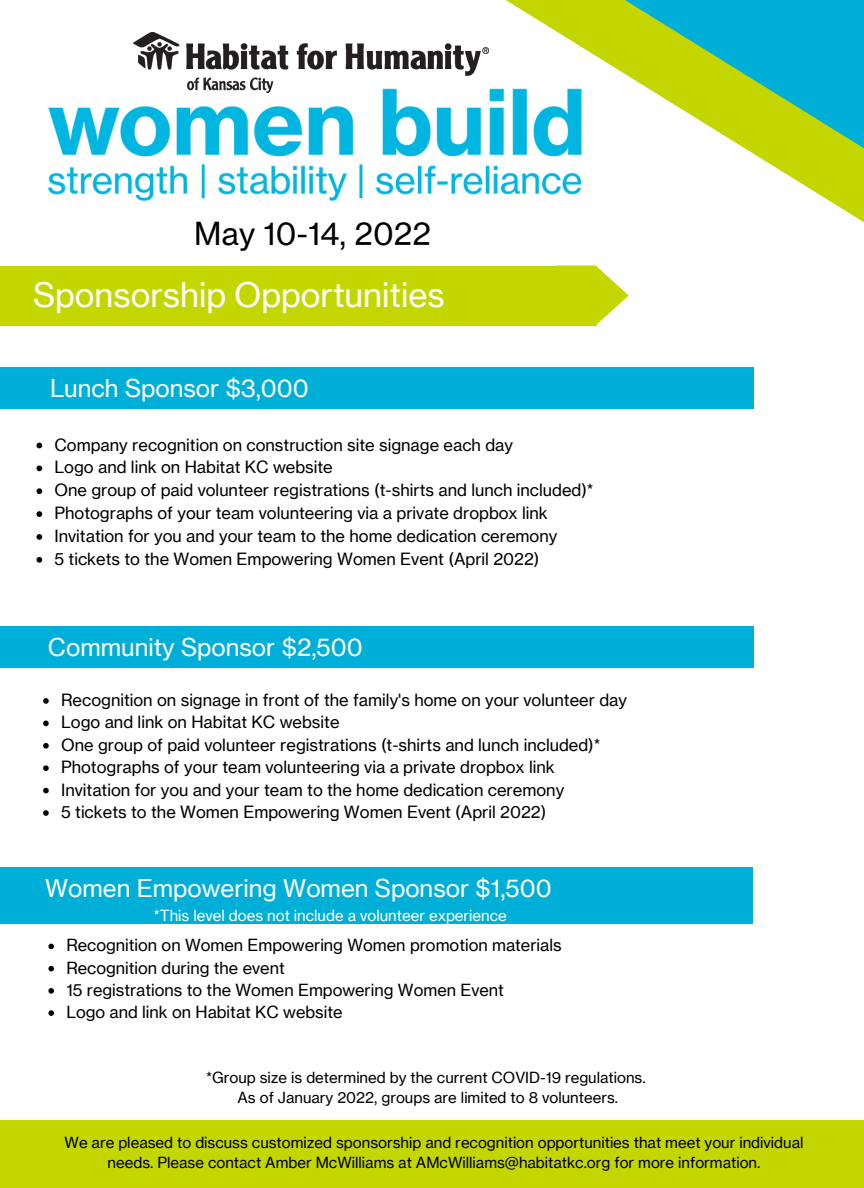
<style>
.page{position:relative;width:864px;height:1188px;background:#fff}
.page>*{position:absolute;margin:0;border:0;box-sizing:border-box;transform-origin:0 0}
.t1{font:33px "N Haas Grotesk TX Pro";color:#fff}
.t2{font:31.05px "N Haas Grotesk TX Pro";color:#000}
.t3{font:24px "N Haas Grotesk TX Pro";color:#fff}
.t4{font:16.5px "N Haas Grotesk TX Pro";color:#000}
.t5{font:16.35px "N Haas Grotesk TX Pro";color:#000}
.t6{font:15px/20.2px "N Haas Grotesk TX Pro";color:#000;text-align:center}
.t7{font:15px "N Haas Grotesk TX Pro";color:#fff}
</style>
<div class="page">
<svg style="left:506px;top:0;width:358px;height:223px"></svg>
<svg style="left:626px;top:0;width:238px;height:155px;background:#6ec98b"></svg>
<img style="left:134px;top:33px;width:354px;height:24px">
<div style="left:0;top:266px;width:596px;height:59px;background:#c4d600"></div>
<svg style="left:596px;top:266px;width:33px;height:59px"></svg>
<div style="left:0;top:368px;width:754px;height:41px;background:#00afd7"></div>
<div style="left:0;top:1120px;width:864px;height:68px;background:#c4d600"></div>
<svg style="left:36px;top:443px;width:6px;height:5px"></svg>
<svg style="left:36px;top:465px;width:6px;height:6px"></svg>
<svg style="left:36px;top:488px;width:6px;height:6px"></svg>
<svg style="left:36px;top:511px;width:6px;height:6px"></svg>
<svg style="left:36px;top:534px;width:6px;height:6px"></svg>
<svg style="left:36px;top:557px;width:6px;height:6px"></svg>
<img style="left:48px;top:57px;width:535px;height:166px">
<div style="left:0;top:627px;width:754px;height:41px;background:#00afd7"></div>
<div style="left:0;top:868px;width:753px;height:56px;background:#00afd7"></div>
<svg style="left:48px;top:944px;width:6px;height:5px"></svg>
<svg style="left:48px;top:966px;width:6px;height:5px"></svg>
<svg style="left:48px;top:988px;width:6px;height:6px"></svg>
<svg style="left:48px;top:1010px;width:6px;height:6px"></svg>
<svg style="left:43px;top:698px;width:6px;height:6px"></svg>
<svg style="left:43px;top:721px;width:6px;height:5px"></svg>
<svg style="left:43px;top:743px;width:6px;height:6px"></svg>
<svg style="left:43px;top:765px;width:6px;height:6px"></svg>
<svg style="left:43px;top:788px;width:6px;height:5px"></svg>
<svg style="left:43px;top:810px;width:6px;height:6px"></svg>
<p class="t2" style="left:194px;top:215px;width:238px">May 10-14, 2022</p>
<p class="t1" style="left:33px;top:275px;width:413px">Sponsorship Opportunities</p>
<p class="t3" style="left:50px;top:373px;width:260px">Lunch Sponsor $3,000</p>
<p class="t4" style="left:54px;top:434px;width:460px">Company recognition on construction site signage each day</p>
<p class="t4" style="left:54px;top:457px;width:280px">Logo and link on Habitat KC website</p>
<p class="t4" style="left:54px;top:480px;width:541px">One group of paid volunteer registrations (t-shirts and lunch included)*</p>
<p class="t4" style="left:54px;top:503px;width:495px">Photographs of your team volunteering via a private dropbox link</p>
<p class="t4" style="left:54px;top:526px;width:504px">Invitation for you and your team to the home dedication ceremony</p>
<p class="t4" style="left:54px;top:549px;width:487px">5 tickets to the Women Empowering Women Event (April 2022)</p>
<p class="t3" style="left:48px;top:632px;width:316px">Community Sponsor $2,500</p>
<p class="t4" style="left:61px;top:690px;width:567px">Recognition on signage in front of the family's home on your volunteer day</p>
<p class="t4" style="left:61px;top:712px;width:280px">Logo and link on Habitat KC website</p>
<p class="t4" style="left:61px;top:735px;width:541px">One group of paid volunteer registrations (t-shirts and lunch included)*</p>
<p class="t4" style="left:61px;top:757px;width:495px">Photographs of your team volunteering via a private dropbox link</p>
<p class="t4" style="left:61px;top:780px;width:505px">Invitation for you and your team to the home dedication ceremony</p>
<p class="t4" style="left:61px;top:802px;width:487px">5 tickets to the Women Empowering Women Event (April 2022)</p>
<p class="t3" style="left:45px;top:874px;width:508px">Women Empowering Women Sponsor $1,500</p>
<p class="t7" style="left:154px;top:906px;width:355px">*This level does not include a volunteer experience</p>
<p class="t5" style="left:66px;top:935px;width:497px">Recognition on Women Empowering Women promotion materials</p>
<p class="t5" style="left:66px;top:958px;width:220px">Recognition during the event</p>
<p class="t5" style="left:66px;top:980px;width:439px">15 registrations to the Women Empowering Women Event</p>
<p class="t5" style="left:66px;top:1002px;width:278px">Logo and link on Habitat KC website</p>
<p class="t6" style="left:206px;top:1067px;width:441px">*Group size is determined by the current COVID-19 regulations.</p>
<p class="t6" style="left:238px;top:1087px;width:382px">As of January 2022, groups are limited to 8 volunteers.</p>
<p class="t6" style="left:65px;top:1132px;width:740px">We are pleased to discuss customized sponsorship and recognition opportunities that meet your individual needs. Please contact Amber McWilliams at AMcWilliams@habitatkc.org for more information.</p>
</div>
